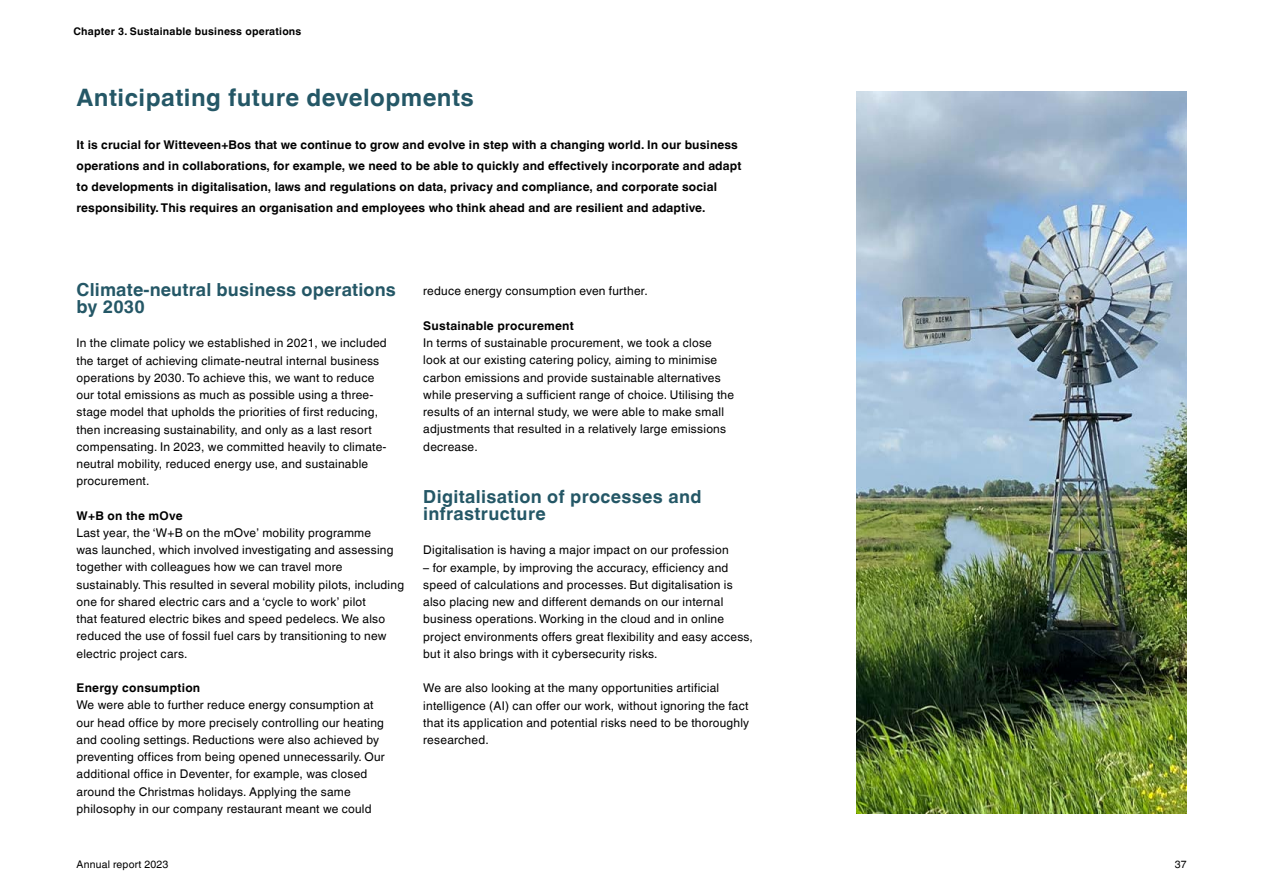
<style>
.page{position:relative;width:1263px;height:893px;background:#fff}
.page>*{position:absolute;margin:0;border:0;box-sizing:border-box;transform-origin:0 0}
.t1{font:700 24px "Helvetica World";letter-spacing:.02em;color:#245766}
.t2{font:700 18px/17.2px "Helvetica World";letter-spacing:.01em;color:#245766}
.t3{font:12px/17.2px "Helvetica World";letter-spacing:.02em;color:#000}
.t4{font:700 12px/21px "Helvetica World";letter-spacing:.01em;color:#000}
.t5{font:700 10.5px "Helvetica World";letter-spacing:.02em;color:#000}
.t6{font:10.5px "Helvetica World";letter-spacing:.02em;color:#000}
</style>
<div class="page">
<img style="left:857px;top:91px;width:329px;height:722px">
<p class="t5" style="left:73px;top:25px;width:229px">Chapter 3. Sustainable business operations</p>
<h1 class="t1" style="left:77px;top:83px;width:399px">Anticipating future developments</h1>
<p class="t4" style="left:77px;top:134px;width:666px">It is crucial for Witteveen+Bos that we continue to grow and evolve in step with a changing world. In our business operations and in collaborations, for example, we need to be able to quickly and effectively incorporate and adapt to developments in digitalisation, laws and regulations on data, privacy and compliance, and corporate social responsibility. This requires an organisation and employees who think ahead and are resilient and adaptive.</p>
<h2 class="t2" style="left:77px;top:281px;width:321px">Climate-neutral business operations by 2030</h2>
<p class="t3" style="left:77px;top:334px;width:312px">In the climate policy we established in 2021, we included the target of achieving climate-neutral internal business operations by 2030. To achieve this, we want to reduce our total emissions as much as possible using a three&shy;stage model that upholds the priorities of first reducing, then increasing sustainability, and only as a last resort compensating. In 2023, we committed heavily to climate&shy;neutral mobility, reduced energy use, and sustainable procurement.</p>
<p class="t4" style="left:77px;top:505px;width:108px">W+B on the mOve</p>
<p class="t3" style="left:77px;top:524px;width:329px">Last year, the ‘W+B on the mOve’ mobility programme<br>was launched, which involved investigating and assessing together with colleagues how we can travel more sustainably. This resulted in several mobility pilots, including one for shared electric cars and a ‘cycle to work’ pilot<br>that featured electric bikes and speed pedelecs. We also reduced the use of fossil fuel cars by transitioning to new electric project cars.</p>
<p class="t4" style="left:77px;top:678px;width:125px">Energy consumption</p>
<p class="t3" style="left:77px;top:697px;width:310px">We were able to further reduce energy consumption at our head office by more precisely controlling our heating and cooling settings. Reductions were also achieved by preventing offices from being opened unnecessarily. Our additional office in Deventer, for example, was closed around the Christmas holidays. Applying the same philosophy in our company restaurant meant we could</p>
<p class="t3" style="left:423px;top:283px;width:226px">reduce energy consumption even further.</p>
<p class="t4" style="left:423px;top:315px;width:152px">Sustainable procurement</p>
<p class="t3" style="left:423px;top:334px;width:312px">In terms of sustainable procurement, we took a close look at our existing catering policy, aiming to minimise carbon emissions and provide sustainable alternatives while preserving a sufficient range of choice. Utilising the results of an internal study, we were able to make small adjustments that resulted in a relatively large emissions decrease.</p>
<h2 class="t2" style="left:423px;top:488px;width:280px">Digitalisation of processes and infrastructure</h2>
<p class="t3" style="left:423px;top:541px;width:307px">Digitalisation is having a major impact on our profession</p>
<p class="t3" style="left:423px;top:559px;width:331px">– for example, by improving the accuracy, efficiency and speed of calculations and processes. But digitalisation is also placing new and different demands on our internal business operations. Working in the cloud and in online project environments offers great flexibility and easy access, but it also brings with it cybersecurity risks.</p>
<p class="t3" style="left:423px;top:679px;width:327px">We are also looking at the many opportunities artificial intelligence (AI) can offer our work, without ignoring the fact that its application and potential risks need to be thoroughly researched.</p>
<p class="t6" style="left:77px;top:858px;width:93px">Annual report 2023</p>
<p class="t6" style="left:1175px;top:858px;width:13px">37</p>
</div>
